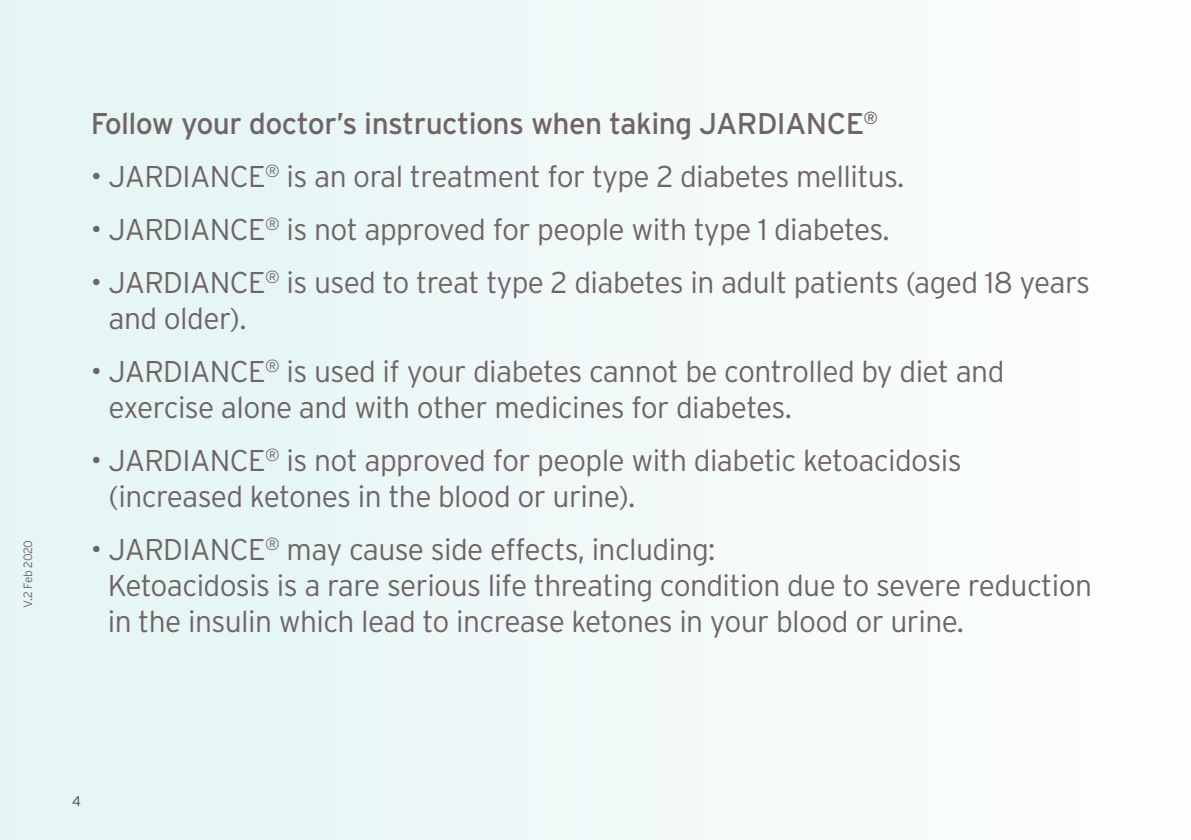
<style>
.page{position:relative;width:1191px;height:840px;background:#fff}
.page>*{position:absolute;margin:0;border:0;box-sizing:border-box;transform-origin:0 0}
.t1{font:300 30px/36px "Interstate";letter-spacing:-.02em;color:#706565}
.t2{font:30px "Interstate";letter-spacing:-.02em;color:#706565}
.t3{font:300 14px "Interstate";color:#4e4241}
.t4{font:300 12px "Interstate";letter-spacing:-.04em;color:#706565}
</style>
<div class="page">
<div style="left:0;top:0;width:1189px;height:839px;background:#f1f9f9"></div>
<p class="t4" style="left:21px;top:607px;width:69px;rotate:-90deg">V.2 Feb 2020</p>
<p class="t2" style="left:91px;top:105px;width:789px">Follow your doctor’s instructions when taking JARDIANCE<sup>®</sup></p>
<p class="t1" style="left:91px;top:158px;width:815px">• JARDIANCE<sup>®</sup> is an oral treatment for type 2 diabetes mellitus.</p>
<p class="t1" style="left:91px;top:211px;width:800px">• JARDIANCE<sup>®</sup> is not approved for people with type 1 diabetes.</p>
<p class="t1" style="left:109px;top:264px;width:983px;text-indent:-18px">• JARDIANCE<sup>®</sup> is used to treat type 2 diabetes in adult patients (aged 18 years and older).</p>
<p class="t1" style="left:109px;top:353px;width:897px;text-indent:-18px">• JARDIANCE<sup>®</sup> is used if your diabetes cannot be controlled by diet and exercise alone and with other medicines for diabetes.</p>
<p class="t1" style="left:109px;top:442px;width:854px;text-indent:-18px">• JARDIANCE<sup>®</sup> is not approved for people with diabetic ketoacidosis (increased ketones in the blood or urine).</p>
<p class="t1" style="left:108px;top:531px;width:986px;text-indent:-17px">• JARDIANCE<sup>®</sup> may cause side effects, including:<br>Ketoacidosis is a rare serious life threating condition due to severe reduction in the insulin which lead to increase ketones in your blood or urine.</p>
<p class="t3" style="left:72px;top:791px;width:10px">4</p>
</div>
